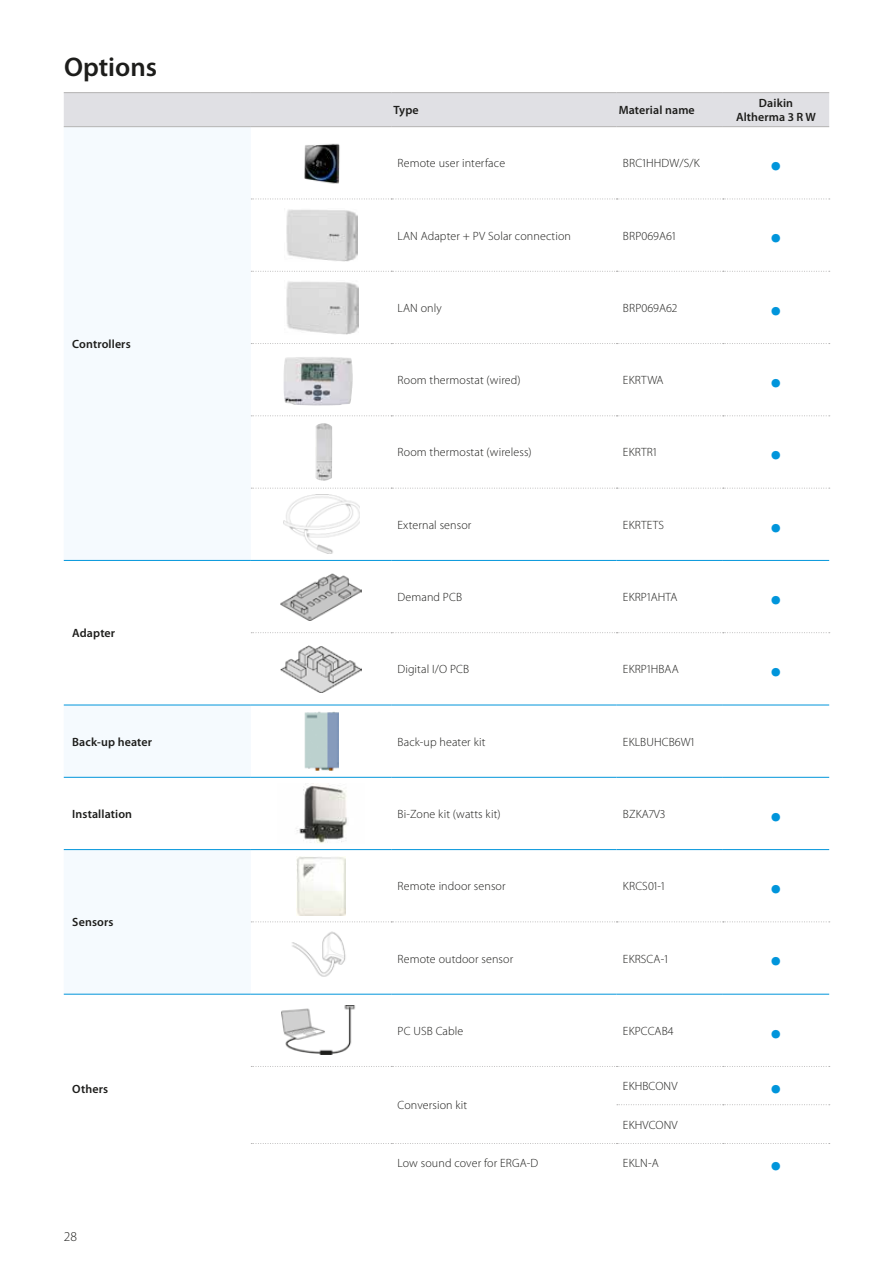
<style>
.page{position:relative;width:893px;height:1263px;background:#fff}
.page>*{position:absolute;margin:0;border:0;box-sizing:border-box;transform-origin:0 0}
.t1{font:900 30px "Myriad Pro";color:#0095db}
.t2{font:600 27px "Myriad Pro";color:#1d1d1b}
.t3{font:300 13.5px "Myriad Pro";color:#1d1d1b}
.t4{font:300 12px "Myriad Pro";letter-spacing:.01em;color:#1d1d1b}
.t5{font:600 12px/13.5px "Myriad Pro";letter-spacing:.01em;color:#1d1d1b;text-align:center}
</style>
<div class="page">
<div style="left:64px;top:93px;width:765px;height:33px;background:#e0e0e4"></div>
<svg style="left:64px;top:127px;width:187px;height:867px;fill:#f5fafe"></svg>
<svg style="left:251px;top:199px;width:579px;height:1px"></svg>
<svg style="left:251px;top:271px;width:579px;height:1px"></svg>
<svg style="left:251px;top:343px;width:579px;height:1px"></svg>
<svg style="left:251px;top:415px;width:579px;height:1px"></svg>
<svg style="left:251px;top:488px;width:579px;height:1px"></svg>
<svg style="left:251px;top:632px;width:579px;height:1px"></svg>
<svg style="left:251px;top:921px;width:579px;height:1px"></svg>
<svg style="left:251px;top:1066px;width:579px;height:1px"></svg>
<svg style="left:617px;top:1104px;width:213px;height:1px"></svg>
<svg style="left:251px;top:1143px;width:579px;height:1px"></svg>
<hr style="left:64px;top:560px;width:187px;height:1px;background:#0095db">
<hr style="left:251px;top:560px;width:140px;height:1px;background:#0095db">
<hr style="left:391px;top:560px;width:226px;height:1px;background:#0095db">
<hr style="left:617px;top:560px;width:106px;height:1px;background:#0095db">
<hr style="left:723px;top:560px;width:106px;height:1px;background:#0095db">
<hr style="left:64px;top:705px;width:187px;height:1px;background:#0095db">
<hr style="left:251px;top:705px;width:140px;height:1px;background:#0095db">
<hr style="left:391px;top:705px;width:226px;height:1px;background:#0095db">
<hr style="left:617px;top:705px;width:106px;height:1px;background:#0095db">
<hr style="left:723px;top:705px;width:106px;height:1px;background:#0095db">
<hr style="left:64px;top:849px;width:187px;height:1px;background:#0095db">
<hr style="left:251px;top:849px;width:140px;height:1px;background:#0095db">
<hr style="left:391px;top:849px;width:226px;height:1px;background:#0095db">
<hr style="left:617px;top:849px;width:106px;height:1px;background:#0095db">
<hr style="left:723px;top:849px;width:106px;height:1px;background:#0095db">
<hr style="left:64px;top:994px;width:187px;height:1px;background:#0095db">
<hr style="left:251px;top:994px;width:140px;height:1px;background:#0095db">
<hr style="left:391px;top:994px;width:226px;height:1px;background:#0095db">
<hr style="left:617px;top:994px;width:106px;height:1px;background:#0095db">
<hr style="left:723px;top:994px;width:106px;height:1px;background:#0095db">
<hr style="left:64px;top:777px;width:187px;height:1px;background:#0095db">
<hr style="left:251px;top:777px;width:140px;height:1px;background:#0095db">
<hr style="left:391px;top:777px;width:226px;height:1px;background:#0095db">
<hr style="left:617px;top:777px;width:106px;height:1px;background:#0095db">
<hr style="left:723px;top:777px;width:106px;height:1px;background:#0095db">
<hr style="left:64px;top:92px;width:187px;height:1px;background:#b3b2b2">
<hr style="left:251px;top:92px;width:140px;height:1px;background:#b3b2b2">
<hr style="left:391px;top:92px;width:226px;height:1px;background:#b3b2b2">
<hr style="left:617px;top:92px;width:106px;height:1px;background:#b3b2b2">
<hr style="left:723px;top:92px;width:106px;height:1px;background:#b3b2b2">
<hr style="left:64px;top:126px;width:187px;height:1px;background:#b3b2b2">
<hr style="left:251px;top:126px;width:140px;height:1px;background:#b3b2b2">
<hr style="left:391px;top:126px;width:226px;height:1px;background:#b3b2b2">
<hr style="left:617px;top:126px;width:106px;height:1px;background:#b3b2b2">
<hr style="left:723px;top:126px;width:106px;height:1px;background:#b3b2b2">
<img style="left:304px;top:143px;width:36px;height:41px">
<img style="left:286px;top:209px;width:72px;height:53px">
<img style="left:286px;top:281px;width:72px;height:53px">
<img style="left:283px;top:357px;width:69px;height:48px">
<img style="left:315px;top:423px;width:15px;height:58px">
<img style="left:284px;top:495px;width:76px;height:59px">
<img style="left:281px;top:573px;width:80px;height:47px">
<img style="left:281px;top:645px;width:81px;height:47px">
<img style="left:304px;top:712px;width:34px;height:59px">
<img style="left:296px;top:783px;width:51px;height:60px">
<img style="left:296px;top:856px;width:50px;height:59px">
<img style="left:292px;top:931px;width:54px;height:46px">
<img style="left:282px;top:1006px;width:74px;height:49px">
<h2 class="t2" style="left:64px;top:52px;width:95px">Options</h2>
<p class="t5" style="left:72px;top:337px;width:60px">Controllers</p>
<p class="t5" style="left:72px;top:627px;width:44px">Adapter</p>
<p class="t5" style="left:393px;top:104px;width:27px">Type</p>
<p class="t5" style="left:619px;top:104px;width:78px">Material name</p>
<p class="t5" style="left:736px;top:97px;width:82px">Daikin<br>Altherma 3 R W</p>
<p class="t4" style="left:398px;top:157px;width:109px">Remote user interface</p>
<p class="t4" style="left:623px;top:157px;width:78px">BRC1HHDW/S/K</p>
<h1 class="t1" style="left:771px;top:147px;width:12px">•</h1>
<p class="t4" style="left:398px;top:229px;width:175px">LAN Adapter + PV Solar connection</p>
<p class="t4" style="left:623px;top:229px;width:54px">BRP069A61</p>
<h1 class="t1" style="left:771px;top:219px;width:12px">•</h1>
<p class="t4" style="left:398px;top:301px;width:46px">LAN only</p>
<p class="t4" style="left:623px;top:301px;width:56px">BRP069A62</p>
<h1 class="t1" style="left:771px;top:291px;width:12px">•</h1>
<p class="t4" style="left:398px;top:374px;width:125px">Room thermostat (wired)</p>
<p class="t4" style="left:623px;top:374px;width:42px">EKRTWA</p>
<h1 class="t1" style="left:771px;top:364px;width:12px">•</h1>
<p class="t4" style="left:398px;top:446px;width:136px">Room thermostat (wireless)</p>
<p class="t4" style="left:623px;top:446px;width:35px">EKRTR1</p>
<h1 class="t1" style="left:771px;top:436px;width:12px">•</h1>
<p class="t4" style="left:398px;top:518px;width:75px">External sensor</p>
<p class="t4" style="left:623px;top:518px;width:43px">EKRTETS</p>
<h1 class="t1" style="left:771px;top:508px;width:12px">•</h1>
<p class="t4" style="left:398px;top:590px;width:66px">Demand PCB</p>
<p class="t4" style="left:623px;top:590px;width:56px">EKRP1AHTA</p>
<h1 class="t1" style="left:771px;top:581px;width:12px">•</h1>
<p class="t4" style="left:398px;top:663px;width:73px">Digital I/O PCB</p>
<p class="t4" style="left:623px;top:663px;width:57px">EKRP1HBAA</p>
<h1 class="t1" style="left:771px;top:653px;width:12px">•</h1>
<p class="t5" style="left:72px;top:735px;width:81px">Back-up heater</p>
<p class="t4" style="left:398px;top:735px;width:89px">Back-up heater kit</p>
<p class="t4" style="left:623px;top:735px;width:73px">EKLBUHCB6W1</p>
<p class="t5" style="left:72px;top:807px;width:61px">Installation</p>
<p class="t4" style="left:398px;top:807px;width:105px">Bi-Zone kit (watts kit)</p>
<p class="t4" style="left:623px;top:807px;width:44px">BZKA7V3</p>
<h1 class="t1" style="left:771px;top:797px;width:12px">•</h1>
<p class="t5" style="left:72px;top:916px;width:43px">Sensors</p>
<p class="t5" style="left:72px;top:1082px;width:37px">Others</p>
<p class="t3" style="left:64px;top:1229px;width:15px">28</p>
<p class="t4" style="left:398px;top:880px;width:110px">Remote indoor sensor</p>
<p class="t4" style="left:623px;top:880px;width:43px">KRCS01-1</p>
<h1 class="t1" style="left:771px;top:870px;width:12px">•</h1>
<p class="t4" style="left:398px;top:952px;width:117px">Remote outdoor sensor</p>
<p class="t4" style="left:623px;top:952px;width:46px">EKRSCA-1</p>
<h1 class="t1" style="left:771px;top:942px;width:12px">•</h1>
<p class="t4" style="left:398px;top:1024px;width:67px">PC USB Cable</p>
<p class="t4" style="left:623px;top:1024px;width:52px">EKPCCAB4</p>
<h1 class="t1" style="left:771px;top:1014px;width:12px">•</h1>
<p class="t4" style="left:398px;top:1099px;width:71px">Conversion kit</p>
<p class="t4" style="left:623px;top:1079px;width:56px">EKHBCONV</p>
<h1 class="t1" style="left:771px;top:1070px;width:12px">•</h1>
<p class="t4" style="left:623px;top:1118px;width:56px">EKHVCONV</p>
<p class="t4" style="left:398px;top:1157px;width:142px">Low sound cover for ERGA-D</p>
<p class="t4" style="left:623px;top:1157px;width:37px">EKLN-A</p>
<h1 class="t1" style="left:771px;top:1147px;width:12px">•</h1>
</div>
